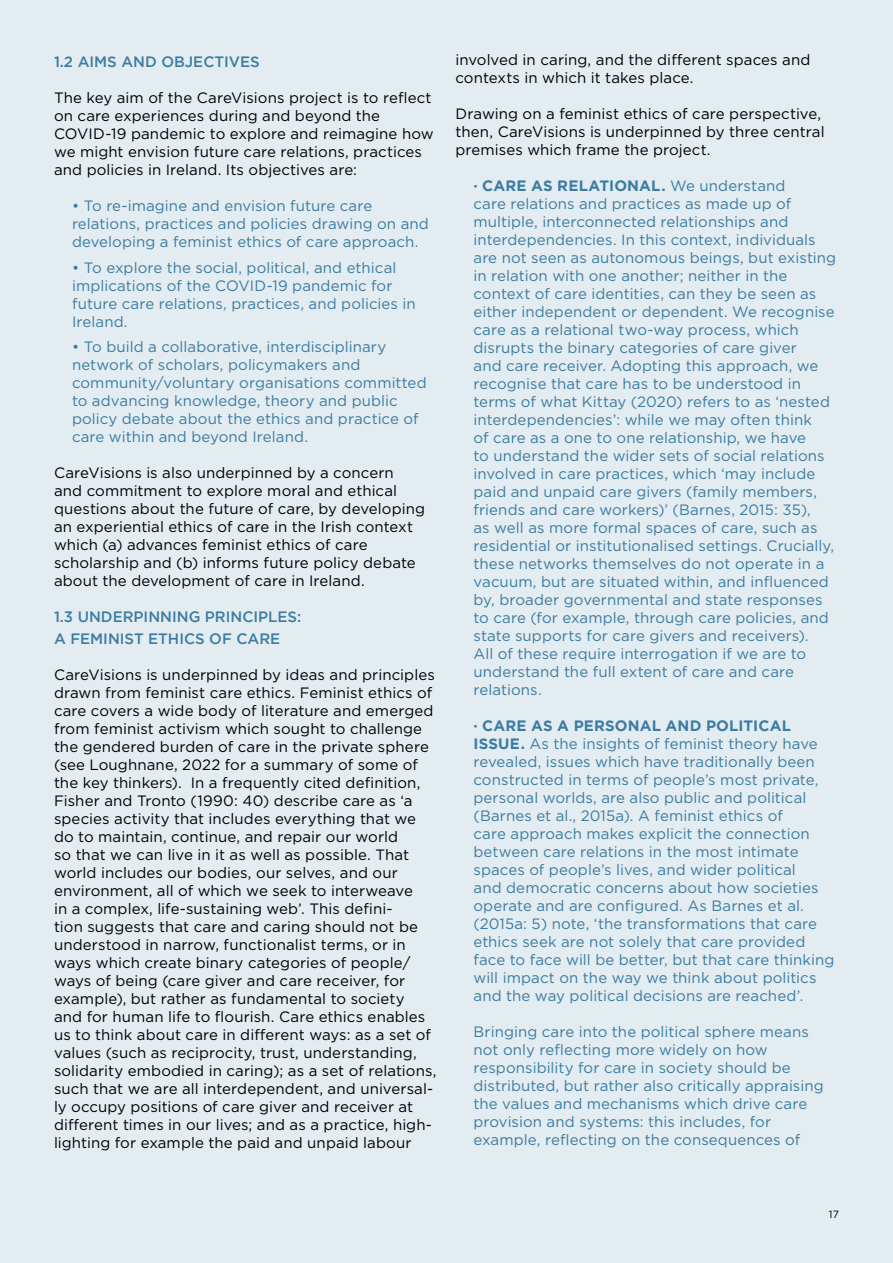
<style>
.page{position:relative;width:893px;height:1263px;background:#fff}
.page>*{position:absolute;margin:0;border:0;box-sizing:border-box;transform-origin:0 0}
.t1{font:15px/18px "Gotham";letter-spacing:.005em;color:#3b7ca2}
.t2{font:15px/18px "Gotham";letter-spacing:.005em;color:#000}
.t3{font:500 15px/21.6px "Gotham";color:#3b7ca2}
.t4{font:10.5px "Gotham";color:#000}
.s1{font-weight:700}
</style>
<div class="page">
<div style="left:1px;top:0;width:892px;height:1263px;background:#e3ecf0"></div>
<p class="t3" style="left:54px;top:51px;width:207px">1.2 AIMS AND OBJECTIVES</p>
<p class="t2" style="left:54px;top:88px;width:381px">The key aim of the CareVisions project is to reflect on care experiences during and beyond the COVID-19 pandemic to explore and reimagine how we might envision future care relations, practices and policies in Ireland. Its objectives are:</p>
<p class="t1" style="left:72px;top:196px;width:358px">• To re-imagine and envision future care relations, practices and policies drawing on and developing a feminist ethics of care approach.</p>
<p class="t1" style="left:72px;top:258px;width:345px">• To explore the social, political, and ethical implications of the COVID-19 pandemic for future care relations, practices, and policies in Ireland.</p>
<p class="t1" style="left:72px;top:337px;width:356px">• To build a collaborative, interdisciplinary network of scholars, policymakers and community/voluntary organisations committed to advancing knowledge, theory and public policy debate about the ethics and practice of care within and beyond Ireland.</p>
<p class="t2" style="left:54px;top:463px;width:372px">CareVisions is also underpinned by a concern and commitment to explore moral and ethical questions about the future of care, by developing an experiential ethics of care in the Irish context which (a) advances feminist ethics of care scholarship and (b) informs future policy debate about the development of care in Ireland.</p>
<p class="t3" style="left:54px;top:606px;width:249px">1.3 UNDERPINNING PRINCIPLES:<br>A FEMINIST ETHICS OF CARE</p>
<p class="t2" style="left:54px;top:665px;width:384px">CareVisions is underpinned by ideas and principles drawn from feminist care ethics. Feminist ethics of care covers a wide body of literature and emerged from feminist activism which sought to challenge the gendered burden of care in the private sphere (see Loughnane, 2022 for a summary of some of the key thinkers). In a frequently cited definition, Fisher and Tronto (1990: 40) describe care as ‘a species activity that includes everything that we do to maintain, continue, and repair our world<br>so that we can live in it as well as possible. That world includes our bodies, our selves, and our environment, all of which we seek to interweave<br>in a complex, life-sustaining web’. This defini-<br>tion suggests that care and caring should not be understood in narrow, functionalist terms, or in ways which create binary categories of people/ ways of being (care giver and care receiver, for example), but rather as fundamental to society and for human life to flourish. Care ethics enables us to think about care in different ways: as a set of values (such as reciprocity, trust, understanding, solidarity embodied in caring); as a set of relations, such that we are all interdependent, and universal&shy;ly occupy positions of care giver and receiver at different times in our lives; and as a practice, high&shy;lighting for example the paid and unpaid labour</p>
<p class="t2" style="left:455px;top:50px;width:356px">involved in caring, and the different spaces and contexts in which it takes place.</p>
<p class="t2" style="left:455px;top:104px;width:371px">Drawing on a feminist ethics of care perspective, then, CareVisions is underpinned by three central premises which frame the project.</p>
<p class="t1" style="left:473px;top:176px;width:364px"><span class="s1">· CARE AS RELATIONAL.</span> We understand<br>care relations and practices as made up of multiple, interconnected relationships and interdependencies. In this context, individuals are not seen as autonomous beings, but existing in relation with one another; neither in the context of care identities, can they be seen as either independent or dependent. We recognise care as a relational two-way process, which disrupts the binary categories of care giver<br>and care receiver. Adopting this approach, we recognise that care has to be understood in terms of what Kittay (2020) refers to as ‘nested interdependencies’: while we may often think<br>of care as a one to one relationship, we have<br>to understand the wider sets of social relations involved in care practices, which ‘may include paid and unpaid care givers (family members, friends and care workers)’ (Barnes, 2015: 35),<br>as well as more formal spaces of care, such as residential or institutionalised settings. Crucially, these networks themselves do not operate in a vacuum, but are situated within, and influenced by, broader governmental and state responses to care (for example, through care policies, and state supports for care givers and receivers).<br>All of these require interrogation if we are to understand the full extent of care and care relations.</p>
<p class="t1" style="left:473px;top:716px;width:362px"><span class="s1">· CARE AS A PERSONAL AND POLITICAL ISSUE.</span> As the insights of feminist theory have revealed, issues which have traditionally been constructed in terms of people’s most private, personal worlds, are also public and political (Barnes et al., 2015a). A feminist ethics of<br>care approach makes explicit the connection between care relations in the most intimate spaces of people’s lives, and wider political<br>and democratic concerns about how societies operate and are configured. As Barnes et al. (2015a: 5) note, ‘the transformations that care ethics seek are not solely that care provided face to face will be better, but that care thinking will impact on the way we think about politics and the way political decisions are reached’.</p>
<p class="t1" style="left:473px;top:1022px;width:352px">Bringing care into the political sphere means not only reflecting more widely on how responsibility for care in society should be distributed, but rather also critically appraising the values and mechanisms which drive care provision and systems: this includes, for example, reflecting on the consequences of</p>
<p class="t4" style="left:829px;top:1207px;width:12px">17</p>
</div>
